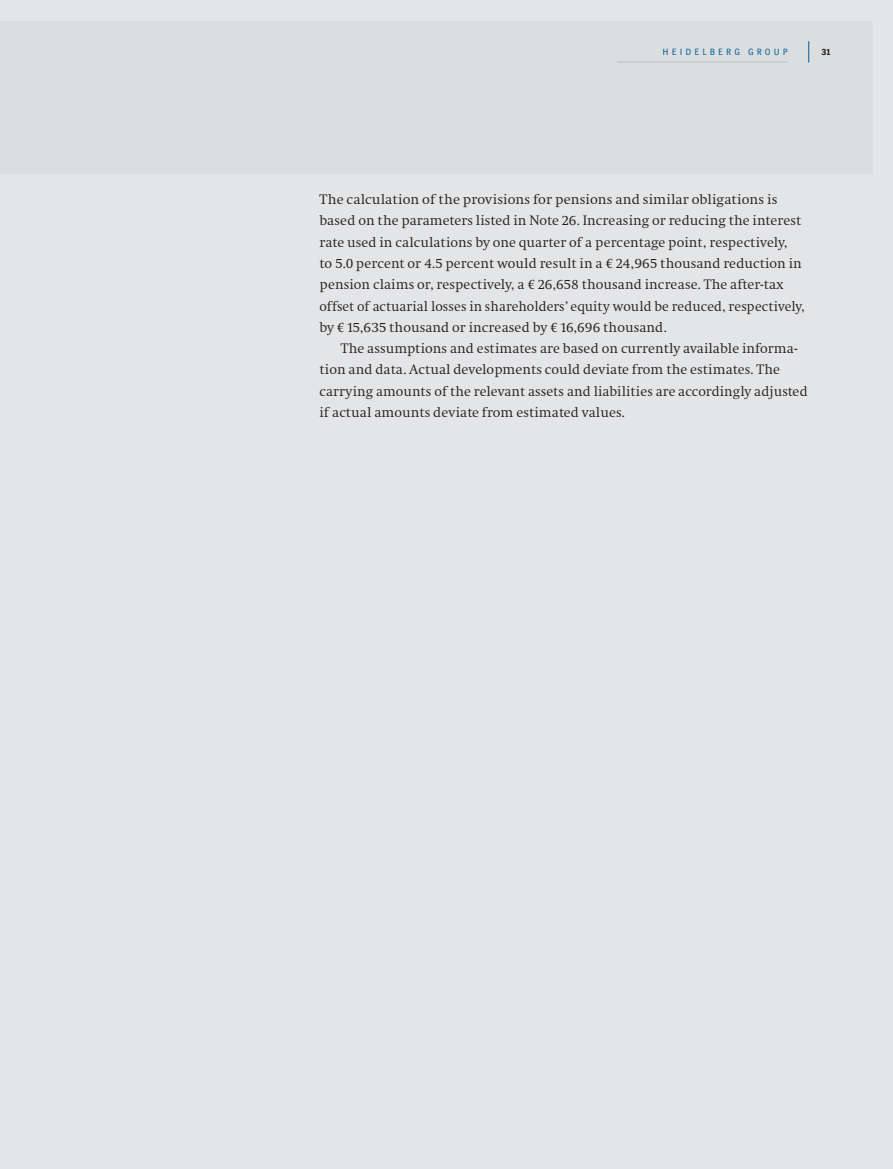
<style>
.page{position:relative;width:893px;height:1169px;background:#fff}
.page>*{position:absolute;margin:0;border:0;box-sizing:border-box;transform-origin:0 0}
.t1{font:14.25px/21.3px "HD Antiqua NM";color:#231f20}
.t2{font:9px "HD Gothic Prop NM";letter-spacing:.35em;color:#005e9d}
.t3{font:700 9px "HD Gothic Prop NM";color:#231f20}
.s1{font-family:"Heidelberg Antiqua"}
</style>
<div class="page">
<div style="left:0;top:0;width:892px;height:1168px;background:#e4e5e6"></div>
<div style="left:0;top:21px;width:872px;height:152px;background:#dcddde"></div>
<hr style="left:617px;top:62px;width:170px;height:1px;background:#bbbdc0">
<svg style="left:808px;top:41px;width:1px;height:21px"></svg>
<p class="t2" style="left:662px;top:49px;width:127px">HEIDELBERG GROUP</p>
<p class="t3" style="left:821px;top:49px;width:10px">31</p>
<p class="t1" style="left:319px;top:190px;width:487px">The calculation of the provisions for pensions and similar obligations is based on the parameters listed in Note 26. Increasing or reducing the interest rate used in calculations by one quarter of a percentage point, respectively,<br>to 5.0 percent or 4.5 percent would result in a <span class="s1">€</span> 24,965 thousand reduction in pension claims or, respectively, a <span class="s1">€</span> 26,658 thousand increase. The after-tax offset of actuarial losses in shareholders’ equity would be reduced, respectively, by <span class="s1">€</span>15,635 thousand or increased by <span class="s1">€</span>16,696 thousand.</p>
<p class="t1" style="left:319px;top:339px;width:490px;text-indent:21px">The assumptions and estimates are based on currently available informa&shy;tion and data. Actual developments could deviate from the estimates. The carrying amounts of the relevant assets and liabilities are accordingly adjusted if actual amounts deviate from estimated values.</p>
</div>
